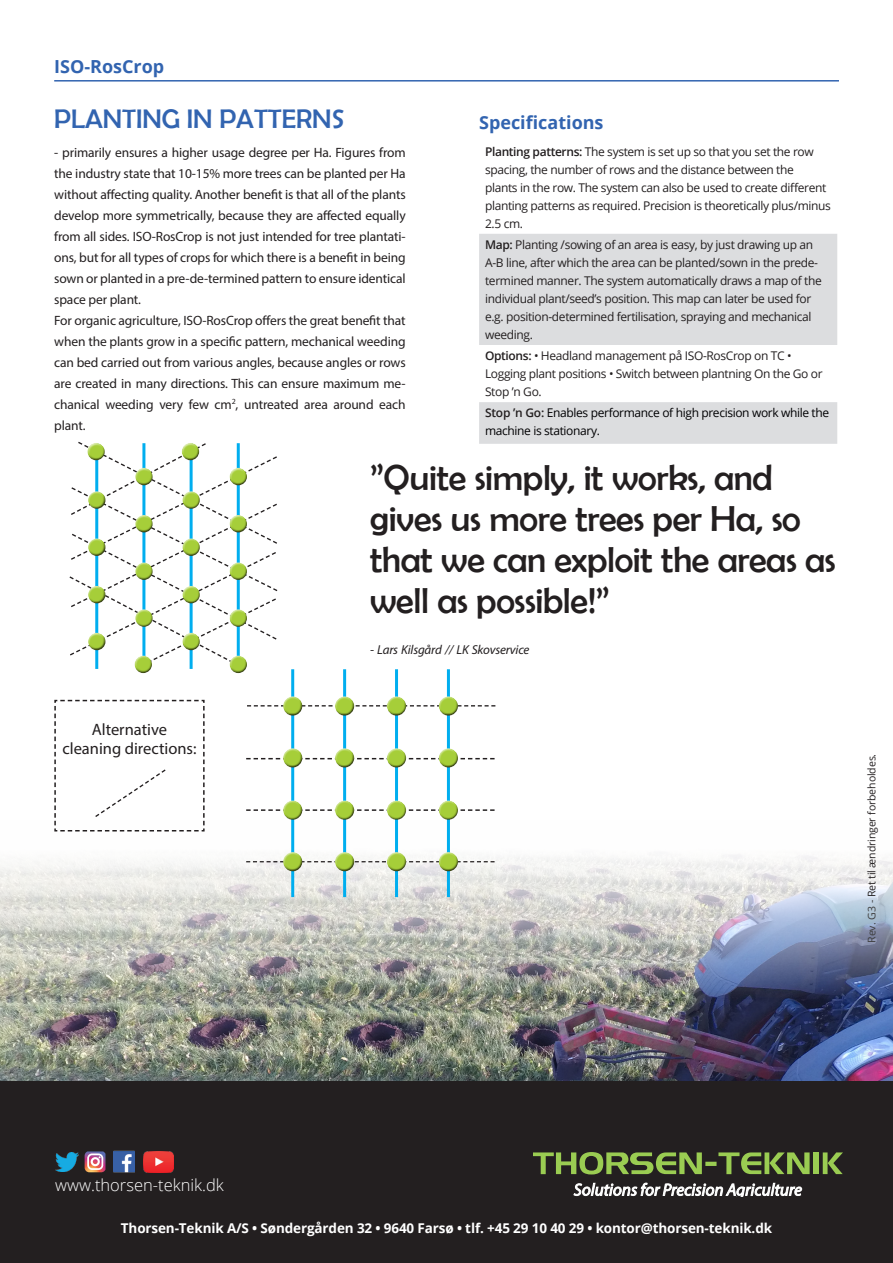
<style>
.page{position:relative;width:893px;height:1263px;background:#fff}
.page>*{position:absolute;margin:0;border:0;box-sizing:border-box;transform-origin:0 0}
.t1{font:36.3px/41px "Berlin Sans FB";letter-spacing:-.01em;color:#231f20}
.t2{font:27px "Berlin Sans FB";color:#3264b0}
.t3{font:italic 18.15px "Myriad Arabic";letter-spacing:-.01em;color:#231f20}
.t4{font:700 18px "Open Sans";color:#3264b0}
.t5{font:16.5px "Myriad Pro";color:#231f20}
.t6{font:300 16.5px "Open Sans";color:#fff}
.t7{font:13.5px/21px "Myriad Pro";letter-spacing:-.01em;color:#231f20;text-align:justify}
.t8{font:700 13.5px "Open Sans";letter-spacing:-.01em;color:#fff}
.t9{font:12px/18px "Open Sans";letter-spacing:-.03em;color:#231f20}
.t10{font:12px/18px "Open Sans";letter-spacing:-.03em;color:#000002}
.t11{font:10.5px "Open Sans";letter-spacing:-.01em;color:#231f20}
.s1{font-weight:600}
.s2{font-weight:600;color:#231f20}
.s3{color:#3e3e3f}
</style>
<div class="page">
<svg style="left:247px;top:705px;width:248px;height:1px"></svg>
<img style="left:0;top:820px;width:893px;height:261px">
<div style="left:0;top:1081px;width:893px;height:182px;background:#231f20"></div>
<svg style="left:479px;top:234px;width:358px;height:210px;fill:#dcdddf"></svg>
<hr style="left:54px;top:80px;width:785px;height:2px;background:#3264b0">
<hr style="left:447px;top:669px;width:3px;height:228px;background:#00aeef">
<hr style="left:395px;top:669px;width:3px;height:228px;background:#00aeef">
<hr style="left:343px;top:669px;width:3px;height:228px;background:#00aeef">
<hr style="left:291px;top:669px;width:3px;height:228px;background:#00aeef">
<svg style="left:246px;top:758px;width:249px;height:1px"></svg>
<svg style="left:246px;top:809px;width:249px;height:2px"></svg>
<div style="left:384px;top:849px;width:23px;height:18px;background:#fff;opacity:.75"></div>
<div style="left:386px;top:855px;width:21px;height:17px;background:#231f20;opacity:.75"></div>
<div style="left:437px;top:849px;width:22px;height:18px;background:#fff;opacity:.75"></div>
<div style="left:437px;top:855px;width:22px;height:17px;background:#231f20;opacity:.75"></div>
<div style="left:332px;top:849px;width:23px;height:18px;background:#fff;opacity:.75"></div>
<div style="left:334px;top:855px;width:21px;height:17px;background:#231f20;opacity:.75"></div>
<div style="left:280px;top:849px;width:23px;height:18px;background:#fff;opacity:.75"></div>
<div style="left:281px;top:855px;width:22px;height:17px;background:#231f20;opacity:.75"></div>
<div style="left:384px;top:798px;width:23px;height:18px;background:#fff;opacity:.75"></div>
<div style="left:386px;top:803px;width:21px;height:17px;background:#231f20;opacity:.75"></div>
<div style="left:437px;top:798px;width:22px;height:18px;background:#fff;opacity:.75"></div>
<div style="left:437px;top:803px;width:22px;height:17px;background:#231f20;opacity:.75"></div>
<div style="left:332px;top:798px;width:23px;height:18px;background:#fff;opacity:.75"></div>
<div style="left:334px;top:803px;width:21px;height:17px;background:#231f20;opacity:.75"></div>
<div style="left:280px;top:798px;width:23px;height:18px;background:#fff;opacity:.75"></div>
<div style="left:281px;top:803px;width:22px;height:17px;background:#231f20;opacity:.75"></div>
<div style="left:384px;top:745px;width:23px;height:18px;background:#fff;opacity:.75"></div>
<div style="left:386px;top:751px;width:21px;height:17px;background:#231f20;opacity:.75"></div>
<div style="left:437px;top:745px;width:22px;height:18px;background:#fff;opacity:.75"></div>
<div style="left:437px;top:751px;width:22px;height:17px;background:#231f20;opacity:.75"></div>
<div style="left:332px;top:745px;width:23px;height:18px;background:#fff;opacity:.75"></div>
<div style="left:334px;top:751px;width:21px;height:17px;background:#231f20;opacity:.75"></div>
<div style="left:280px;top:745px;width:23px;height:18px;background:#fff;opacity:.75"></div>
<div style="left:281px;top:751px;width:22px;height:17px;background:#231f20;opacity:.75"></div>
<div style="left:384px;top:695px;width:23px;height:16px;background:#fff;opacity:.75"></div>
<div style="left:386px;top:699px;width:21px;height:17px;background:#231f20;opacity:.75"></div>
<div style="left:437px;top:695px;width:22px;height:16px;background:#fff;opacity:.75"></div>
<div style="left:437px;top:699px;width:22px;height:17px;background:#231f20;opacity:.75"></div>
<div style="left:332px;top:695px;width:23px;height:16px;background:#fff;opacity:.75"></div>
<div style="left:334px;top:699px;width:21px;height:17px;background:#231f20;opacity:.75"></div>
<div style="left:280px;top:695px;width:23px;height:16px;background:#fff;opacity:.75"></div>
<div style="left:281px;top:699px;width:22px;height:17px;background:#231f20;opacity:.75"></div>
<img style="left:114px;top:1151px;width:21px;height:22px">
<img style="left:56px;top:1152px;width:23px;height:19px">
<svg style="left:85px;top:1151px;width:20px;height:21px"></svg>
<img style="left:144px;top:1151px;width:29px;height:21px">
<svg style="left:69px;top:441px;width:209px;height:228px"></svg>
<div style="left:228px;top:512px;width:19px;height:17px;background:#fff;opacity:.75"></div>
<div style="left:228px;top:518px;width:19px;height:15px;background:#231f20;opacity:.75"></div>
<div style="left:181px;top:489px;width:19px;height:16px;background:#fff;opacity:.75"></div>
<div style="left:181px;top:494px;width:19px;height:16px;background:#231f20;opacity:.75"></div>
<div style="left:181px;top:536px;width:19px;height:17px;background:#fff;opacity:.75"></div>
<div style="left:181px;top:541px;width:19px;height:16px;background:#231f20;opacity:.75"></div>
<div style="left:133px;top:560px;width:20px;height:16px;background:#fff;opacity:.75"></div>
<div style="left:133px;top:565px;width:20px;height:16px;background:#231f20;opacity:.75"></div>
<div style="left:86px;top:584px;width:20px;height:16px;background:#fff;opacity:.75"></div>
<div style="left:86px;top:588px;width:20px;height:15px;background:#231f20;opacity:.75"></div>
<div style="left:86px;top:536px;width:20px;height:17px;background:#fff;opacity:.75"></div>
<div style="left:86px;top:541px;width:20px;height:16px;background:#231f20;opacity:.75"></div>
<div style="left:133px;top:512px;width:20px;height:17px;background:#fff;opacity:.75"></div>
<div style="left:133px;top:518px;width:20px;height:15px;background:#231f20;opacity:.75"></div>
<div style="left:86px;top:440px;width:19px;height:17px;background:#fff;opacity:.75"></div>
<div style="left:86px;top:445px;width:19px;height:16px;background:#231f20;opacity:.75"></div>
<div style="left:133px;top:653px;width:19px;height:16px;background:#fff;opacity:.75"></div>
<div style="left:133px;top:658px;width:19px;height:16px;background:#231f20;opacity:.75"></div>
<div style="left:228px;top:653px;width:19px;height:16px;background:#fff;opacity:.75"></div>
<div style="left:228px;top:658px;width:19px;height:16px;background:#231f20;opacity:.75"></div>
<div style="left:180px;top:440px;width:19px;height:17px;background:#fff;opacity:.75"></div>
<div style="left:180px;top:445px;width:19px;height:16px;background:#231f20;opacity:.75"></div>
<svg style="left:54px;top:699px;width:151px;height:133px"></svg>
<svg style="left:534px;top:1152px;width:168px;height:22px"></svg>
<svg style="left:705px;top:1162px;width:12px;height:4px"></svg>
<svg style="left:718px;top:1152px;width:92px;height:22px"></svg>
<div style="left:813px;top:1152px;width:6px;height:22px;background:#9acc52"></div>
<svg style="left:823px;top:1152px;width:20px;height:22px"></svg>
<svg style="left:573px;top:1183px;width:229px;height:14px"></svg>
<p class="t4" style="left:54px;top:54px;width:112px">ISO-RosCrop</p>
<p class="t2" style="left:54px;top:104px;width:292px">PLANTING IN PATTERNS</p>
<p class="t7" style="left:54px;top:142px;width:353px">- primarily ensures a higher usage degree per Ha. Figures from the industry state that 10-15% more trees can be planted per Ha without affecting quality. Another benefit is that all of the plants develop more symmetrically, because they are affected equally from all sides. ISO-RosCrop is not just intended for tree plantati&shy;ons, but for all types of crops for which there is a benefit in being sown or planted in a pre-de-termined pattern to ensure identical space per plant.</p>
<p class="t7" style="left:54px;top:310px;width:353px">For organic agriculture, ISO-RosCrop offers the great benefit that when the plants grow in a specific pattern, mechanical weeding can bed carried out from various angles, because angles or rows are created in many directions. This can ensure maximum me&shy;chanical weeding very few cm<sup>2</sup>, untreated area around each plant.</p>
<p class="t1" style="left:370px;top:457px;width:467px">”Quite simply, it works, and gives us more trees per Ha, so that we can exploit the areas as well as possible!”</p>
<p class="t3" style="left:370px;top:637px;width:161px">- Lars Kilsgård // LK Skovservice</p>
<p class="t4" style="left:479px;top:109px;width:126px">Specifications</p>
<p class="t9" style="left:485px;top:142px;width:347px"><span class="s1">Planting patterns:</span> The system is set up so that you set the row spacing, the number of rows and the distance between the<br>plants in the row. The system can also be used to create different planting patterns as required. Precision is theoretically plus/minus 2.5 cm.</p>
<p class="t9" style="left:485px;top:235px;width:338px"><span class="s1">Map:</span> Planting /sowing of an area is easy, by just drawing up an A-B line, after which the area can be planted/sown in the prede&shy;termined manner. The system automatically draws a map of the individual plant/seed’s position. This map can later be used for e.g. position-determined fertilisation, spraying and mechanical weeding.</p>
<p class="t9" style="left:485px;top:346px;width:339px"><span class="s1">Options:</span> • Headland management på ISO-RosCrop on TC •<br>Logging plant positions • Switch between plantning On the Go or<br>Stop ’n Go.</p>
<p class="t10" style="left:485px;top:404px;width:346px"><span class="s2">Stop ’n Go:</span> Enables performance of high precision work while the machine is stationary.</p>
<p class="t5" style="left:92px;top:719px;width:77px">Alternative</p>
<p class="t5" style="left:62px;top:739px;width:136px">cleaning directions:</p>
<p class="t11" style="left:864px;top:943px;width:191px;rotate:-90deg"><span class="s3">Rev. G3 -</span> Ret til ændringer forbeholdes.</p>
<p class="t6" style="left:55px;top:1174px;width:170px">www.thorsen-teknik.dk</p>
<p class="t8" style="left:121px;top:1218px;width:653px">Thorsen-Teknik A/S • Søndergården 32 • 9640 Farsø • tlf. +45 29 10 40 29 • kontor@thorsen-teknik.dk</p>
</div>
